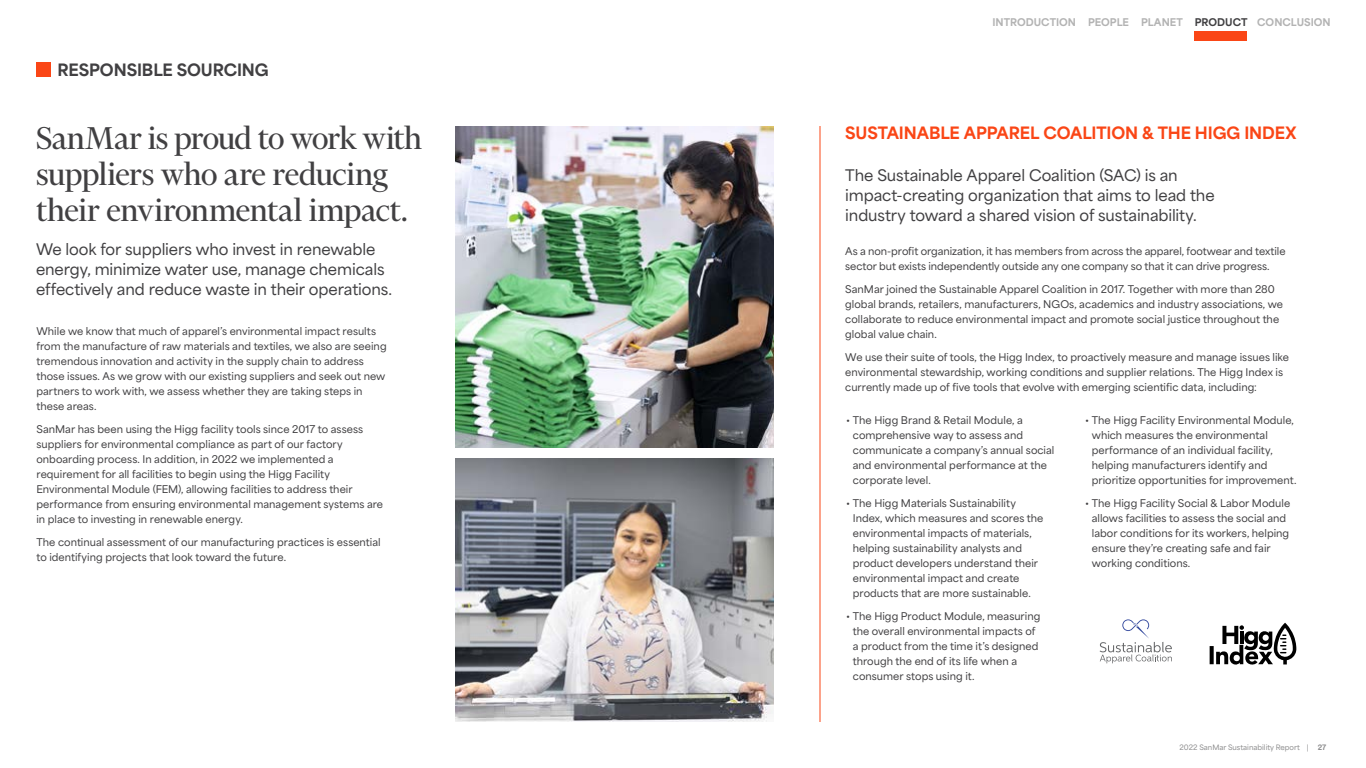
<style>
.page{position:relative;width:1366px;height:768px;background:#fff}
.page>*{position:absolute;margin:0;border:0;box-sizing:border-box;transform-origin:0 0}
.t1{font:36px/36px "Financier Display";letter-spacing:-.015em;color:#414042}
.t2{font:900 16px "Area";letter-spacing:-.01em;color:#fa4616}
.t3{font:900 16px "Area";letter-spacing:-.005em;color:#414042}
.t4{font:600 15px/20px "Area";letter-spacing:-.01em;color:#414042}
.t5{font:600 10px/15px "Area";color:#414042}
.t6{font:900 10px "Area";letter-spacing:.005em;color:#b3b3b3}
.t7{font:600 7px "Area";color:#8d8d8e}
.t8{font:900 7px "Area";color:#8d8d8e}
.s1{color:#414042}
</style>
<div class="page">
<hr style="left:820px;top:126px;width:1px;height:596px;background:#fa4616">
<div style="left:36px;top:62px;width:15px;height:15px;background:#fa4616"></div>
<img style="left:456px;top:126px;width:318px;height:321px">
<img style="left:456px;top:459px;width:318px;height:263px">
<svg style="left:1100px;top:619px;width:72px;height:44px"></svg>
<svg style="left:1210px;top:623px;width:86px;height:42px"></svg>
<div style="left:1194px;top:31px;width:53px;height:10px;background:#fa4616"></div>
<h2 class="t3" style="left:57px;top:59px;width:213px">RESPONSIBLE SOURCING</h2>
<p class="t6" style="left:992px;top:15px;width:340px">INTRODUCTION PEOPLE PLANET <span class="s1">PRODUCT</span> CONCLUSION</p>
<h1 class="t1" style="left:36px;top:120px;width:387px">SanMar is proud to work with suppliers who are reducing their environmental impact.</h1>
<h3 class="t4" style="left:36px;top:239px;width:358px">We look for suppliers who invest in renewable energy, minimize water use, manage chemicals effectively and reduce waste in their operations.</h3>
<p class="t5" style="left:845px;top:244px;width:442px">As a non-profit organization, it has members from across the apparel, footwear and textile sector but exists independently outside any one company so that it can drive progress.</p>
<h2 class="t2" style="left:845px;top:122px;width:453px">SUSTAINABLE APPAREL COALITION &amp; THE HIGG INDEX</h2>
<h3 class="t4" style="left:845px;top:165px;width:371px">The Sustainable Apparel Coalition (SAC) is an impact-creating organization that aims to lead the industry toward a shared vision of sustainability.</h3>
<p class="t5" style="left:845px;top:282px;width:439px">SanMar joined the Sustainable Apparel Coalition in 2017. Together with more than 280 global brands, retailers, manufacturers, NGOs, academics and industry associations, we collaborate to reduce environmental impact and promote social justice throughout the global value chain.</p>
<p class="t5" style="left:845px;top:350px;width:445px">We use their suite of tools, the Higg Index, to proactively measure and manage issues like environmental stewardship, working conditions and supplier relations. The Higg Index is currently made up of five tools that evolve with emerging scientific data, including:</p>
<p class="t5" style="left:36px;top:324px;width:352px">While we know that much of apparel’s environmental impact results from the manufacture of raw materials and textiles, we also are seeing tremendous innovation and activity in the supply chain to address those issues. As we grow with our existing suppliers and seek out new partners to work with, we assess whether they are taking steps in these areas.</p>
<p class="t5" style="left:36px;top:422px;width:348px">SanMar has been using the Higg facility tools since 2017 to assess suppliers for environmental compliance as part of our factory onboarding process. In addition, in 2022 we implemented a requirement for all facilities to begin using the Higg Facility Environmental Module (FEM), allowing facilities to address their performance from ensuring environmental management systems are in place to investing in renewable energy.</p>
<p class="t5" style="left:36px;top:535px;width:346px">The continual assessment of our manufacturing practices is essential to identifying projects that look toward the future.</p>
<p class="t5" style="left:1092px;top:413px;width:206px;text-indent:-7px">• The Higg Facility Environmental Module, which measures the environmental performance of an individual facility, helping manufacturers identify and prioritize opportunities for improvement.</p>
<p class="t5" style="left:1092px;top:496px;width:200px;text-indent:-7px">• The Higg Facility Social &amp; Labor Module allows facilities to assess the social and labor conditions for its workers, helping ensure they’re creating safe and fair working conditions.</p>
<p class="t5" style="left:853px;top:413px;width:203px;text-indent:-7px">• The Higg Brand &amp; Retail Module, a comprehensive way to assess and communicate a company’s annual social and environmental performance at the corporate level.</p>
<p class="t5" style="left:853px;top:496px;width:192px;text-indent:-7px">• The Higg Materials Sustainability Index, which measures and scores the environmental impacts of materials, helping sustainability analysts and product developers understand their environmental impact and create products that are more sustainable.</p>
<p class="t5" style="left:853px;top:609px;width:189px;text-indent:-7px">• The Higg Product Module, measuring the overall environmental impacts of a product from the time it’s designed through the end of its life when a consumer stops using it.</p>
<p class="t7" style="left:1180px;top:742px;width:131px">2022 SanMar Sustainability Report |</p>
<p class="t8" style="left:1318px;top:742px;width:10px">27</p>
</div>
